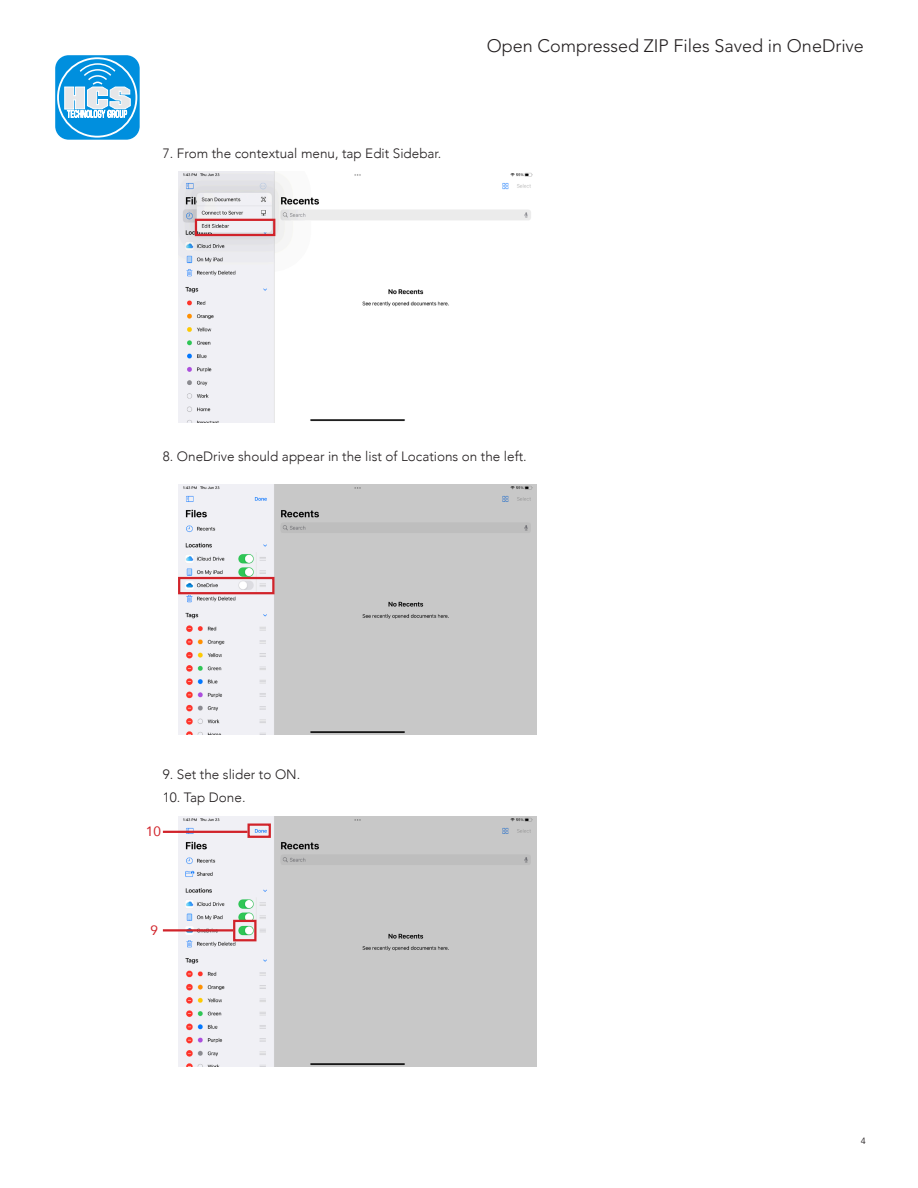
<style>
.page{position:relative;width:918px;height:1188px;background:#fff}
.page>*{position:absolute;margin:0;border:0;box-sizing:border-box;transform-origin:0 0}
.t1{font:300 18px "Avenir LT Std";color:#231f20}
.Copy-space_numbering{font:300 13.5px "Avenir";color:#231f20}
.Copy-space_numbering-2{font:13.5px "Avenir";color:#d1232a}
.t2{font:9px "Avenir LT Std";color:#231f20}
</style>
<div class="page">
<div style="left:55px;top:55px;width:85px;height:85px;background:#008fde;border-radius:13px"></div>
<svg style="left:64px;top:63px;width:67px;height:56px"></svg>
<div style="left:57px;top:57px;width:80px;height:81px;border:2px solid #fff;border-radius:50%"></div>
<img style="left:178px;top:172px;width:355px;height:250px">
<img style="left:178px;top:484px;width:358px;height:250px">
<img style="left:178px;top:816px;width:358px;height:250px">
<div style="left:195px;top:219px;width:80px;height:17px;border:2px solid #d1232a"></div>
<div style="left:178px;top:577px;width:96px;height:17px;border:2px solid #d1232a"></div>
<div style="left:233px;top:920px;width:23px;height:21px;border:2px solid #d1232a"></div>
<div style="left:248px;top:824px;width:23px;height:14px;border:2px solid #d1232a"></div>
<hr style="left:163px;top:831px;width:85px;height:2px;background:#d1232a">
<hr style="left:163px;top:929px;width:70px;height:3px;background:#d1232a">
<p class="Copy-space_numbering" style="left:163px;top:145px;width:280px">7. From the contextual menu, tap Edit Sidebar.</p>
<h1 class="t1" style="left:487px;top:36px;width:379px">Open Compressed ZIP Files Saved in OneDrive</h1>
<p class="Copy-space_numbering" style="left:163px;top:448px;width:365px">8. OneDrive should appear in the list of Locations on the left.</p>
<p class="Copy-space_numbering" style="left:163px;top:767px;width:139px">9. Set the slider to ON.</p>
<p class="Copy-space_numbering" style="left:163px;top:789px;width:84px">10. Tap Done.</p>
<p class="Copy-space_numbering-2" style="left:146px;top:821px;width:17px">10</p>
<p class="Copy-space_numbering-2" style="left:150px;top:920px;width:9px">9</p>
<p class="t2" style="left:861px;top:1136px;width:7px">4</p>
</div>
